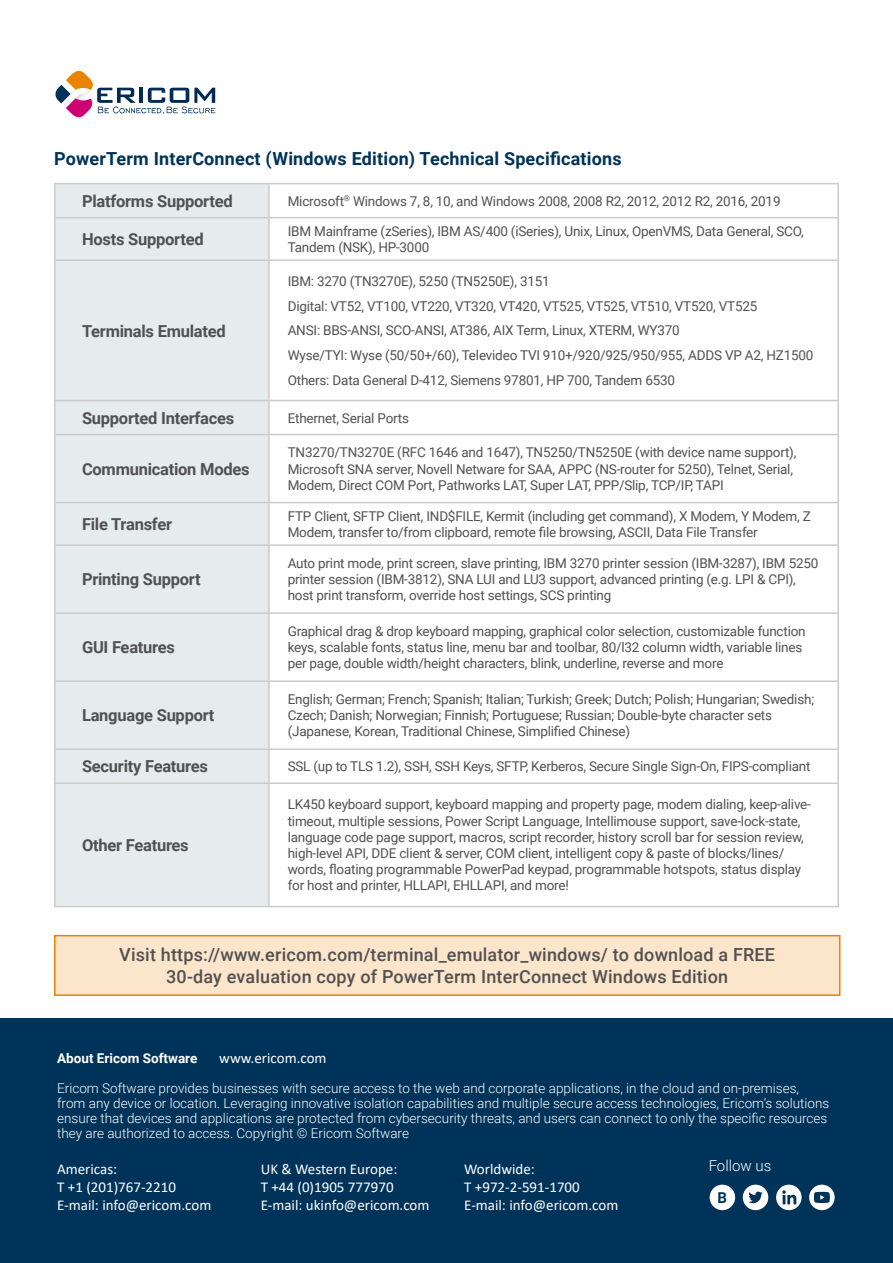
<style>
.page{position:relative;width:893px;height:1263px;background:#fff}
.page>*{position:absolute;margin:0;border:0;box-sizing:border-box;transform-origin:0 0}
.t1{font:500 18px/21.6px "Roboto";letter-spacing:.01em;color:#515151;text-align:center}
.t2{font:700 18px "Roboto";letter-spacing:.01em;color:#003359}
.t3{font:700 16.5px "Roboto";letter-spacing:-.015em;color:#515151}
.t4{font:15px/18px "Calibri";color:#fff}
.t5{font:300 15px "Roboto";color:#fff}
.t6{font:700 15px "Roboto";color:#003359}
.t7{font:13.5px/16.2px "Roboto";letter-spacing:-.015em;color:#515151}
.t8{font:300 13.5px/15px "Roboto";color:#fff}
.t9{font:700 13.5px "Roboto";color:#fff}
</style>
<div class="page">
<svg style="left:55px;top:70px;width:160px;height:48px"></svg>
<div style="left:0;top:1019px;width:893px;height:244px;background:#003359"></div>
<svg style="left:809px;top:1185px;width:26px;height:25px"></svg>
<svg style="left:743px;top:1185px;width:25px;height:25px"></svg>
<svg style="left:776px;top:1185px;width:26px;height:25px"></svg>
<div style="left:710px;top:1185px;width:25px;height:25px;background:#fff;border-radius:50%"></div>
<div style="left:56px;top:184px;width:212px;height:722px;background:#e6ebee"></div>
<svg style="left:270px;top:184px;width:567px;height:320px"></svg>
<hr style="left:54px;top:183px;width:215px;height:1px;background:#cbcbcb">
<hr style="left:54px;top:184px;width:2px;height:33px;background:#cbcbcb">
<hr style="left:269px;top:183px;width:570px;height:1px;background:#cbcbcb">
<hr style="left:268px;top:184px;width:2px;height:33px;background:#cbcbcb">
<hr style="left:837px;top:184px;width:2px;height:33px;background:#cbcbcb">
<hr style="left:54px;top:217px;width:215px;height:1px;background:#cbcbcb">
<hr style="left:54px;top:218px;width:2px;height:41px;background:#cbcbcb">
<hr style="left:269px;top:217px;width:570px;height:1px;background:#cbcbcb">
<hr style="left:268px;top:218px;width:2px;height:41px;background:#cbcbcb">
<hr style="left:837px;top:218px;width:2px;height:41px;background:#cbcbcb">
<hr style="left:54px;top:259px;width:215px;height:2px;background:#cbcbcb">
<hr style="left:54px;top:261px;width:2px;height:139px;background:#cbcbcb">
<hr style="left:269px;top:259px;width:570px;height:2px;background:#cbcbcb">
<hr style="left:268px;top:261px;width:2px;height:139px;background:#cbcbcb">
<hr style="left:837px;top:261px;width:2px;height:139px;background:#cbcbcb">
<hr style="left:54px;top:400px;width:215px;height:1px;background:#cbcbcb">
<hr style="left:54px;top:401px;width:2px;height:33px;background:#cbcbcb">
<hr style="left:269px;top:400px;width:570px;height:1px;background:#cbcbcb">
<hr style="left:268px;top:401px;width:2px;height:33px;background:#cbcbcb">
<hr style="left:837px;top:401px;width:2px;height:33px;background:#cbcbcb">
<hr style="left:54px;top:434px;width:215px;height:1px;background:#cbcbcb">
<hr style="left:54px;top:435px;width:2px;height:67px;background:#cbcbcb">
<hr style="left:269px;top:434px;width:570px;height:1px;background:#cbcbcb">
<hr style="left:268px;top:435px;width:2px;height:67px;background:#cbcbcb">
<hr style="left:837px;top:435px;width:2px;height:67px;background:#cbcbcb">
<hr style="left:54px;top:502px;width:215px;height:1px;background:#cbcbcb">
<hr style="left:54px;top:503px;width:2px;height:41px;background:#cbcbcb">
<hr style="left:269px;top:502px;width:570px;height:1px;background:#cbcbcb">
<hr style="left:268px;top:503px;width:2px;height:41px;background:#cbcbcb">
<hr style="left:837px;top:503px;width:2px;height:41px;background:#cbcbcb">
<hr style="left:54px;top:544px;width:215px;height:2px;background:#cbcbcb">
<hr style="left:54px;top:546px;width:2px;height:66px;background:#cbcbcb">
<hr style="left:269px;top:544px;width:570px;height:2px;background:#cbcbcb">
<hr style="left:268px;top:546px;width:2px;height:66px;background:#cbcbcb">
<hr style="left:837px;top:546px;width:2px;height:66px;background:#cbcbcb">
<hr style="left:54px;top:612px;width:215px;height:2px;background:#cbcbcb">
<hr style="left:54px;top:614px;width:2px;height:66px;background:#cbcbcb">
<hr style="left:269px;top:612px;width:570px;height:2px;background:#cbcbcb">
<hr style="left:268px;top:614px;width:2px;height:66px;background:#cbcbcb">
<hr style="left:837px;top:614px;width:2px;height:66px;background:#cbcbcb">
<hr style="left:54px;top:680px;width:215px;height:2px;background:#cbcbcb">
<hr style="left:54px;top:682px;width:2px;height:66px;background:#cbcbcb">
<hr style="left:269px;top:680px;width:570px;height:2px;background:#cbcbcb">
<hr style="left:268px;top:682px;width:2px;height:66px;background:#cbcbcb">
<hr style="left:837px;top:682px;width:2px;height:66px;background:#cbcbcb">
<hr style="left:54px;top:748px;width:215px;height:2px;background:#cbcbcb">
<hr style="left:54px;top:750px;width:2px;height:32px;background:#cbcbcb">
<hr style="left:269px;top:748px;width:570px;height:2px;background:#cbcbcb">
<hr style="left:268px;top:750px;width:2px;height:32px;background:#cbcbcb">
<hr style="left:837px;top:750px;width:2px;height:32px;background:#cbcbcb">
<hr style="left:54px;top:782px;width:215px;height:2px;background:#cbcbcb">
<hr style="left:54px;top:784px;width:2px;height:122px;background:#cbcbcb">
<hr style="left:269px;top:782px;width:570px;height:2px;background:#cbcbcb">
<hr style="left:268px;top:784px;width:2px;height:122px;background:#cbcbcb">
<hr style="left:837px;top:784px;width:2px;height:122px;background:#cbcbcb">
<hr style="left:54px;top:906px;width:215px;height:1px;background:#cbcbcb">
<hr style="left:269px;top:906px;width:570px;height:1px;background:#cbcbcb">
<div style="left:55px;top:936px;width:785px;height:59px;background:#fbe6cc"></div>
<div style="left:54px;top:935px;width:786px;height:61px;border:2px solid #e98300"></div>
<h1 class="t2" style="left:54px;top:146px;width:569px">PowerTerm InterConnect (Windows Edition) Technical Specifications</h1>
<p class="t3" style="left:82px;top:189px;width:152px">Platforms Supported</p>
<p class="t7" style="left:288px;top:192px;width:494px">Microsoft<sup>®</sup> Windows 7, 8, 10, and Windows 2008, 2008 R2, 2012, 2012 R2, 2016, 2019</p>
<p class="t3" style="left:82px;top:228px;width:123px">Hosts Supported</p>
<p class="t7" style="left:288px;top:222px;width:518px">IBM Mainframe (zSeries), IBM AS/400 (iSeries), Unix, Linux, OpenVMS, Data General, SCO,<br>Tandem (NSK), HP-3000</p>
<p class="t3" style="left:82px;top:319px;width:145px">Terminals Emulated</p>
<p class="t7" style="left:288px;top:268px;width:527px;line-height:24.8px">IBM: 3270 (TN3270E), 5250 (TN5250E), 3151<br>Digital: VT52, VT100, VT220, VT320, VT420, VT525, VT525, VT510, VT520, VT525<br>ANSI: BBS-ANSI, SCO-ANSI, AT386, AIX Term, Linux, XTERM, WY370<br>Wyse/TYI: Wyse (50/50+/60), Televideo TVI 910+/920/925/950/955, ADDS VP A2, HZ1500<br>Others: Data General D-412, Siemens 97801, HP 700, Tandem 6530</p>
<p class="t3" style="left:82px;top:406px;width:154px">Supported Interfaces</p>
<p class="t7" style="left:288px;top:409px;width:123px">Ethernet, Serial Ports</p>
<p class="t3" style="left:82px;top:457px;width:169px">Communication Modes</p>
<p class="t7" style="left:288px;top:444px;width:510px">TN3270/TN3270E (RFC 1646 and 1647), TN5250/TN5250E (with device name support),<br>Microsoft SNA server, Novell Netware for SAA, APPC (NS-router for 5250), Telnet, Serial,<br>Modem, Direct COM Port, Pathworks LAT, Super LAT, PPP/Slip, TCP/IP, TAPI</p>
<p class="t3" style="left:82px;top:513px;width:92px">File Transfer</p>
<p class="t7" style="left:288px;top:507px;width:525px">FTP Client, SFTP Client, IND$FILE, Kermit (including get command), X Modem, Y Modem, Z<br>Modem, transfer to/from clipboard, remote file browsing, ASCII, Data File Transfer</p>
<p class="t3" style="left:82px;top:568px;width:120px">Printing Support</p>
<p class="t7" style="left:288px;top:555px;width:532px">Auto print mode, print screen, slave printing, IBM 3270 printer session (IBM-3287), IBM 5250 printer session (IBM-3812), SNA LUI and LU3 support, advanced printing (e.g. LPI &amp; CPI), host print transform, override host settings, SCS printing</p>
<p class="t3" style="left:82px;top:636px;width:95px">GUI Features</p>
<p class="t3" style="left:82px;top:704px;width:134px">Language Support</p>
<p class="t7" style="left:288px;top:623px;width:519px">Graphical drag &amp; drop keyboard mapping, graphical color selection, customizable function keys, scalable fonts, status line, menu bar and toolbar, 80/l32 column width, variable lines per page, double width/height characters, blink, underline, reverse and more</p>
<p class="t7" style="left:288px;top:691px;width:528px">English; German; French; Spanish; Italian; Turkish; Greek; Dutch; Polish; Hungarian; Swedish;<br>Czech; Danish; Norwegian; Finnish; Portuguese; Russian; Double-byte character sets (Japanese, Korean, Traditional Chinese, Simplified Chinese)</p>
<p class="t3" style="left:82px;top:755px;width:128px">Security Features</p>
<p class="t7" style="left:288px;top:758px;width:524px">SSL (up to TLS 1.2), SSH, SSH Keys, SFTP, Kerberos, Secure Single Sign-On, FIPS-compliant</p>
<p class="t3" style="left:82px;top:834px;width:108px">Other Features</p>
<p class="t7" style="left:288px;top:796px;width:525px">LK450 keyboard support, keyboard mapping and property page, modem dialing, keep-alive&shy;timeout, multiple sessions, Power Script Language, Intellimouse support, save-lock-state, language code page support, macros, script recorder, history scroll bar for session review, high-level API, DDE client &amp; server, COM client, intelligent copy &amp; paste of blocks/lines/ words, floating programmable PowerPad keypad, programmable hotspots, status display for host and printer, HLLAPI, EHLLAPI, and more!</p>
<h1 class="t1" style="left:119px;top:943px;width:657px">Visit https://www.ericom.com/terminal_emulator_windows/ to download a FREE<br>30-day evaluation copy of PowerTerm InterConnect Windows Edition</h1>
<p class="t9" style="left:57px;top:1049px;width:142px">About Ericom Software</p>
<p class="t8" style="left:57px;top:1080px;width:774px">Ericom Software provides businesses with secure access to the web and corporate applications, in the cloud and on-premises, from any device or location. Leveraging innovative isolation capabilities and multiple secure access technologies, Ericom’s solutions ensure that devices and applications are protected from cybersecurity threats, and users can connect to only the specific resources they are authorized to access. Copyright © Ericom Software</p>
<p class="t4" style="left:219px;top:1049px;width:109px">www.ericom.com</p>
<p class="t4" style="left:57px;top:1159px;width:156px">Americas:<br>T +1 (201)767-2210<br>E-mail: info@ericom.com</p>
<p class="t4" style="left:261px;top:1159px;width:170px">UK &amp; Western Europe:<br>T +44 (0)1905 777970<br>E-mail: ukinfo@ericom.com</p>
<p class="t4" style="left:464px;top:1159px;width:156px">Worldwide:<br>T +972-2-591-1700<br>E-mail: info@ericom.com</p>
<p class="t5" style="left:709px;top:1155px;width:64px">Follow us</p>
<p class="t6" style="left:718px;top:1187px;width:11px">B</p>
</div>
